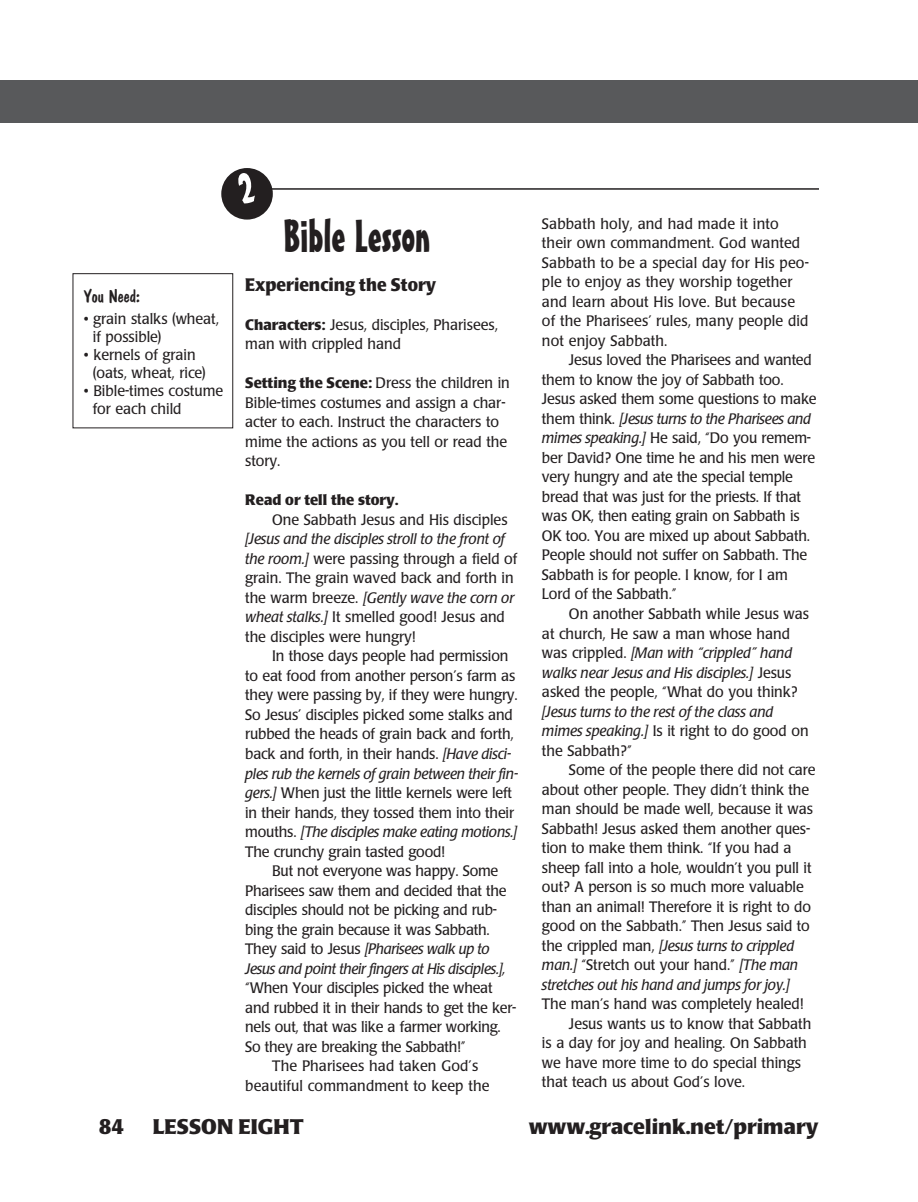
<style>
.page{position:relative;width:918px;height:1202px;background:#fff}
.page>*{position:absolute;margin:0;border:0;box-sizing:border-box;transform-origin:0 0}
.section_title{font:45px "Mister Earl BT";color:#231f20}
.t1{font:700 21px "Poppl Laudatio";color:#231f20}
.subhead{font:700 18px "Poppl Laudatio";color:#231f20;scale:.95 1}
.You_Need_head{font:18px "Dom Casual D";color:#231f20}
.body{font:15px/19.5px "Poppl Laudatio";letter-spacing:-.005em;color:#231f20;scale:.95 1}
.You_Need_items{font:15px/18px "Poppl Laudatio";color:#231f20}
.subhead-2{font:700 15px "Poppl Laudatio";color:#231f20}
.s1{font-weight:700}
.s2{font-style:italic}
</style>
<div class="page">
<hr style="left:271px;top:188px;width:548px;height:2px;background:#231f20">
<div style="left:0;top:80px;width:891px;height:43px;background:#58595b"></div>
<div style="left:891px;top:80px;width:27px;height:43px;background:#58595b"></div>
<div style="left:73px;top:273px;width:160px;height:155px;border:1px solid #231f20"></div>
<svg style="left:221px;top:168px;width:52px;height:51px"></svg>
<p class="You_Need_head" style="left:84px;top:285px;width:58px">You Need:</p>
<p class="You_Need_items" style="left:93px;top:310px;width:128px;text-indent:-9px">• grain stalks (wheat, if possible)</p>
<p class="You_Need_items" style="left:93px;top:346px;width:115px;text-indent:-9px">• kernels of grain (oats, wheat, rice)</p>
<p class="You_Need_items" style="left:93px;top:382px;width:132px;text-indent:-9px">• Bible-times costume for each child</p>
<p class="section_title" style="left:283px;top:208px;width:149px">Bible Lesson</p>
<p class="subhead" style="left:245px;top:274px;width:203px">Experiencing the Story</p>
<p class="body" style="left:245px;top:315px;width:268px"><span class="s1">Characters:</span> Jesus, disciples, Pharisees, man with crippled hand</p>
<p class="body" style="left:245px;top:374px;width:280px"><span class="s1">Setting the Scene:</span> Dress the children in Bible-times costumes and assign a char&shy;acter to each. Instruct the characters to mime the actions as you tell or read the story.</p>
<p class="subhead-2" style="left:245px;top:492px;width:154px">Read or tell the story.</p>
<p class="body" style="left:245px;top:510px;width:288px;text-indent:27px">One Sabbath Jesus and His disciples <span class="s2">[Jesus and the disciples stroll to the front of the room.]</span> were passing through a field of grain. The grain waved back and forth in the warm breeze. <span class="s2">[Gently wave the corn or wheat stalks.]</span> It smelled good! Jesus and the disciples were hungry!</p>
<p class="body" style="left:245px;top:647px;width:289px;text-indent:27px">In those days people had permission to eat food from another person’s farm as they were passing by, if they were hungry.<br>So Jesus’ disciples picked some stalks and rubbed the heads of grain back and forth, back and forth, in their hands. <span class="s2">[Have disci&shy;ples rub the kernels of grain between their fin&shy;gers.]</span> When just the little kernels were left in their hands, they tossed them into their mouths. <span class="s2">[The disciples make eating motions.] </span>The crunchy grain tasted good!</p>
<p class="body" style="left:245px;top:861px;width:287px;text-indent:27px">But not everyone was happy. Some Pharisees saw them and decided that the disciples should not be picking and rub&shy;bing the grain because it was Sabbath.<br>They said to Jesus <span class="s2">[Pharisees walk up to Jesus and point their fingers at His disciples.], </span>“When Your disciples picked the wheat and rubbed it in their hands to get the ker&shy;nels out, that was like a farmer working.<br>So they are breaking the Sabbath!”</p>
<p class="body" style="left:245px;top:1056px;width:259px;text-indent:27px">The Pharisees had taken God’s beautiful commandment to keep the</p>
<p class="body" style="left:542px;top:214px;width:282px">Sabbath holy, and had made it into their own commandment. God wanted Sabbath to be a special day for His peo&shy;ple to enjoy as they worship together and learn about His love. But because of the Pharisees’ rules, many people did not enjoy Sabbath.</p>
<p class="body" style="left:542px;top:351px;width:291px;text-indent:27px">Jesus loved the Pharisees and wanted them to know the joy of Sabbath too.<br>Jesus asked them some questions to make them think. <span class="s2">[Jesus turns to the Pharisees and mimes speaking.]</span> He said, “Do you remem&shy;ber David? One time he and his men were very hungry and ate the special temple bread that was just for the priests. If that was OK, then eating grain on Sabbath is OK too. You are mixed up about Sabbath.<br>People should not suffer on Sabbath. The Sabbath is for people. I know, for I am Lord of the Sabbath.”</p>
<p class="body" style="left:542px;top:604px;width:283px;text-indent:27px">On another Sabbath while Jesus was at church, He saw a man whose hand was crippled. <span class="s2">[Man with “crippled” hand walks near Jesus and His disciples.]</span> Jesus asked the people, “What do you think? <span class="s2">[Jesus turns to the rest of the class and mimes speaking.]</span> Is it right to do good on the Sabbath?”</p>
<p class="body" style="left:542px;top:760px;width:289px;text-indent:27px">Some of the people there did not care about other people. They didn’t think the man should be made well, because it was Sabbath! Jesus asked them another ques&shy;tion to make them think. “If you had a sheep fall into a hole, wouldn’t you pull it out? A person is so much more valuable than an animal! Therefore it is right to do good on the Sabbath.” Then Jesus said to the crippled man, <span class="s2">[Jesus turns to crippled man.]</span> “Stretch out your hand.” <span class="s2">[The man stretches out his hand and jumps for joy.] </span>The man’s hand was completely healed!</p>
<p class="body" style="left:542px;top:1014px;width:285px;text-indent:27px">Jesus wants us to know that Sabbath is a day for joy and healing. On Sabbath we have more time to do special things that teach us about God’s love.</p>
<p class="t1" style="left:99px;top:1115px;width:27px">84</p>
<p class="t1" style="left:153px;top:1115px;width:152px">LESSON EIGHT</p>
<p class="t1" style="left:529px;top:1115px;width:291px">www.gracelink.net/primary</p>
</div>
